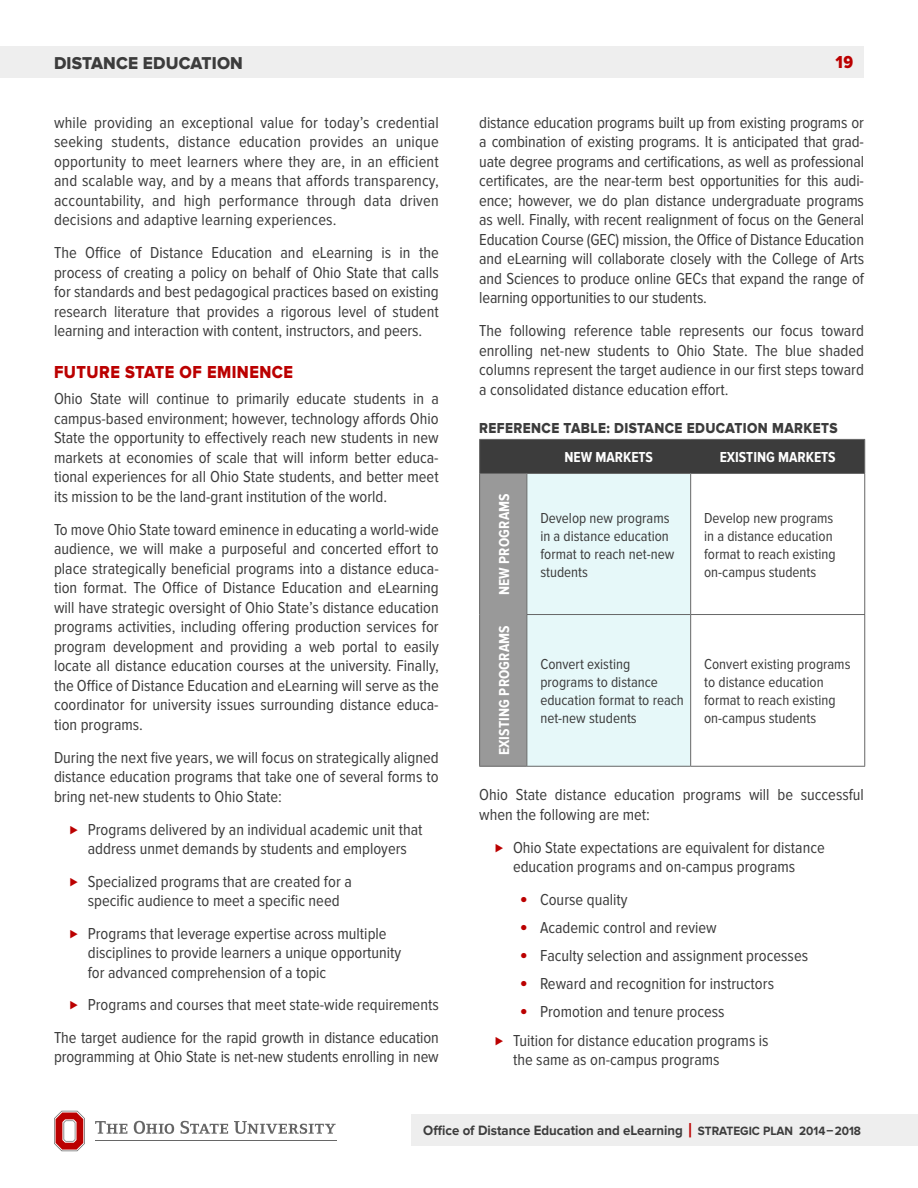
<style>
.page{position:relative;width:918px;height:1188px;background:#fff}
.page>*{position:absolute;margin:0;border:0;box-sizing:border-box;transform-origin:0 0}
.t1{font:18px "Proxima Nova Extrabld";letter-spacing:.03em;color:#b00;scale:.9 1}
.t2{font:18px "Proxima Nova Cond Extrabld";color:#b00}
.t3{font:17.85px "Proxima Nova Extrabld";letter-spacing:.01em;color:#3c3c3c;scale:.96 1}
.t4{font:16.5px/19.5px "Proxima Nova Cond";color:#3c3c3c;text-align:justify}
.t5{font:15px/18px "Proxima Nova Cond";color:#3c3c3c}
.t6{font:700 15px "Proxima Nova Cond";letter-spacing:.01em;color:#fff}
.t7{font:15px "Proxima Nova Extrabld";letter-spacing:.03em;color:#3c3c3c;scale:.9 1}
.t8{font:700 14.1px "Proxima Nova";color:#3c3c3c;scale:.94 1}
.s1{font-weight:700;font-size:22.5px;color:#b00}
.s2{font-size:20.25px;color:#b00}
.s3{font-size:12.45px}
</style>
<div class="page">
<div style="left:0;top:46px;width:864px;height:31px;background:#eee"></div>
<hr style="left:95px;top:1141px;width:241px;height:1px;background:#666">
<svg style="left:54px;top:1111px;width:31px;height:40px"></svg>
<svg style="left:95px;top:1121px;width:32px;height:13px"></svg>
<svg style="left:134px;top:1121px;width:40px;height:13px"></svg>
<svg style="left:181px;top:1121px;width:47px;height:13px"></svg>
<svg style="left:234px;top:1121px;width:102px;height:13px"></svg>
<div style="left:411px;top:1114px;width:507px;height:31px;background:#eee"></div>
<svg style="left:480px;top:440px;width:384px;height:326px;background:#6b6b6b"></svg>
<div style="left:527px;top:474px;width:163px;height:292px;background:#e6f8f9"></div>
<svg style="left:691px;top:474px;width:173px;height:292px"></svg>
<hr style="left:479px;top:474px;width:1px;height:141px;background:#666">
<hr style="left:526px;top:474px;width:1px;height:140px;background:#666">
<hr style="left:690px;top:474px;width:1px;height:140px;background:#666">
<hr style="left:864px;top:474px;width:1px;height:140px;background:#666">
<hr style="left:479px;top:615px;width:1px;height:151px;background:#666">
<hr style="left:526px;top:614px;width:165px;height:1px;background:#666">
<hr style="left:526px;top:615px;width:1px;height:151px;background:#666">
<hr style="left:691px;top:614px;width:174px;height:1px;background:#666">
<hr style="left:690px;top:615px;width:1px;height:151px;background:#666">
<hr style="left:864px;top:615px;width:1px;height:151px;background:#666">
<hr style="left:479px;top:766px;width:48px;height:1px;background:#666">
<hr style="left:527px;top:766px;width:164px;height:1px;background:#666">
<hr style="left:691px;top:766px;width:174px;height:1px;background:#666">
<hr style="left:479px;top:439px;width:48px;height:1px;background:#666">
<hr style="left:479px;top:440px;width:1px;height:33px;background:#666">
<hr style="left:527px;top:439px;width:164px;height:1px;background:#666">
<hr style="left:691px;top:439px;width:174px;height:1px;background:#666">
<hr style="left:864px;top:440px;width:1px;height:33px;background:#666">
<hr style="left:479px;top:473px;width:48px;height:1px;background:#666">
<hr style="left:527px;top:473px;width:164px;height:1px;background:#666">
<hr style="left:691px;top:473px;width:174px;height:1px;background:#666">
<p class="t3" style="left:54px;top:53px;width:198px">DISTANCE EDUCATION</p>
<p class="t4" style="left:54px;top:113px;width:386px">while providing an exceptional value for today’s credential seeking students, distance education provides an unique opportunity to meet learners where they are, in an efficient and scalable way, and by a means that affords transparency, accountability, and high performance through data driven decisions and adaptive learning experiences.</p>
<p class="t4" style="left:54px;top:243px;width:386px">The Office of Distance Education and eLearning is in the process of creating a policy on behalf of Ohio State that calls for standards and best pedagogical practices based on existing research literature that provides a rigorous level of student learning and interaction with content, instructors, and peers.</p>
<p class="t1" style="left:54px;top:362px;width:265px">FUTU RE STATE OF EMINENCE</p>
<p class="t4" style="left:54px;top:390px;width:386px">Ohio State will continue to primarily educate students in a campus-based environment; however, technology affords Ohio State the opportunity to effectively reach new students in new markets at economies of scale that will inform better educa&shy;tional experiences for all Ohio State students, and better meet its mission to be the land-grant institution of the world.</p>
<p class="t4" style="left:54px;top:520px;width:386px">To move Ohio State toward eminence in educating a world-wide audience, we will make a purposeful and concerted effort to place strategically beneficial programs into a distance educa&shy;tion format. The Office of Distance Education and eLearning will have strategic oversight of Ohio State’s distance education programs activities, including offering production services for program development and providing a web portal to easily locate all distance education courses at the university. Finally, the Office of Distance Education and eLearning will serve as the coordinator for university issues surrounding distance educa&shy;tion programs.</p>
<p class="t4" style="left:54px;top:748px;width:386px">During the next five years, we will focus on strategically aligned distance education programs that take one of several forms to bring net-new students to Ohio State:</p>
<p class="t4" style="left:88px;top:820px;width:336px">Programs delivered by an individual academic unit that address unmet demands by students and employers</p>
<p class="t4" style="left:88px;top:872px;width:266px">Specialized programs that are created for a specific audience to meet a specific need</p>
<p class="t4" style="left:88px;top:924px;width:315px;text-align:left">Programs that leverage expertise across multiple disciplines to provide learners a unique opportunity for advanced comprehension of a topic</p>
<p class="t4" style="left:54px;top:989px;width:386px;line-height:32.4px;text-align:right">Programs and courses that meet state-wide requirements<br>The target audience for the rapid growth in distance education</p>
<p class="t4" style="left:54px;top:1047px;width:386px">programming at Ohio State is net-new students enrolling in new</p>
<p class="t2" style="left:836px;top:52px;width:19px">19</p>
<p class="t4" style="left:479px;top:113px;width:386px">distance education programs built up from existing programs or a combination of existing programs. It is anticipated that grad&shy;uate degree programs and certifications, as well as professional certificates, are the near-term best opportunities for this audi&shy;ence; however, we do plan distance undergraduate programs as well. Finally, with recent realignment of focus on the General Education Course (GEC) mission, the Office of Distance Education and eLearning will collaborate closely with the College of Arts and Sciences to produce online GECs that expand the range of learning opportunities to our students.</p>
<p class="t4" style="left:479px;top:321px;width:386px">The following reference table represents our focus toward enrolling net-new students to Ohio State. The blue shaded columns represent the target audience in our first steps toward a consolidated distance education effort.</p>
<p class="t7" style="left:479px;top:419px;width:398px">REFERENCE TABLE: DISTANCE EDUCATION MARKETS</p>
<p class="t6" style="left:565px;top:449px;width:90px">NEW MARKETS</p>
<p class="t6" style="left:720px;top:449px;width:118px">EXISTING MARKETS</p>
<p class="t6" style="left:496px;top:595px;width:104px;rotate:-90deg">NEW PROGRAMS</p>
<p class="t5" style="left:540px;top:509px;width:135px">Develop new programs in a distance education format to reach net-new students</p>
<p class="t5" style="left:704px;top:509px;width:133px">Develop new programs in a distance education format to reach existing on-campus students</p>
<p class="t6" style="left:496px;top:755px;width:132px;rotate:-90deg">EXISTING PROGRAMS</p>
<p class="t5" style="left:540px;top:656px;width:145px">Convert existing programs to distance education format to reach net-new students</p>
<p class="t5" style="left:704px;top:656px;width:148px">Convert existing programs to distance education format to reach existing on-campus students</p>
<p class="t4" style="left:479px;top:786px;width:386px">Ohio State distance education programs will be successful when the following are met:</p>
<p class="t4" style="left:513px;top:838px;width:313px">Ohio State expectations are equivalent for distance education programs and on-campus programs</p>
<p class="t4" style="left:520px;top:890px;width:109px"><span class="s1">•</span> Course quality</p>
<p class="t4" style="left:520px;top:918px;width:199px"><span class="s1">•</span> Academic control and review</p>
<p class="t4" style="left:520px;top:946px;width:290px"><span class="s1">•</span> Faculty selection and assignment processes</p>
<p class="t4" style="left:520px;top:974px;width:256px"><span class="s1">•</span> Reward and recognition for instructors</p>
<p class="t4" style="left:513px;top:998px;width:257px;line-height:28.2px;text-indent:7px"><span class="s1">•</span> Promotion and tenure process<br>Tuition for distance education programs is</p>
<p class="t4" style="left:513px;top:1050px;width:208px">the same as on-campus programs</p>
<p class="t8" style="left:423px;top:1122px;width:467px">Office of Distance Education and eLearning <span class="s2">|</span> <span class="s3">Strategic Plan 2014–2018</span></p>
</div>
